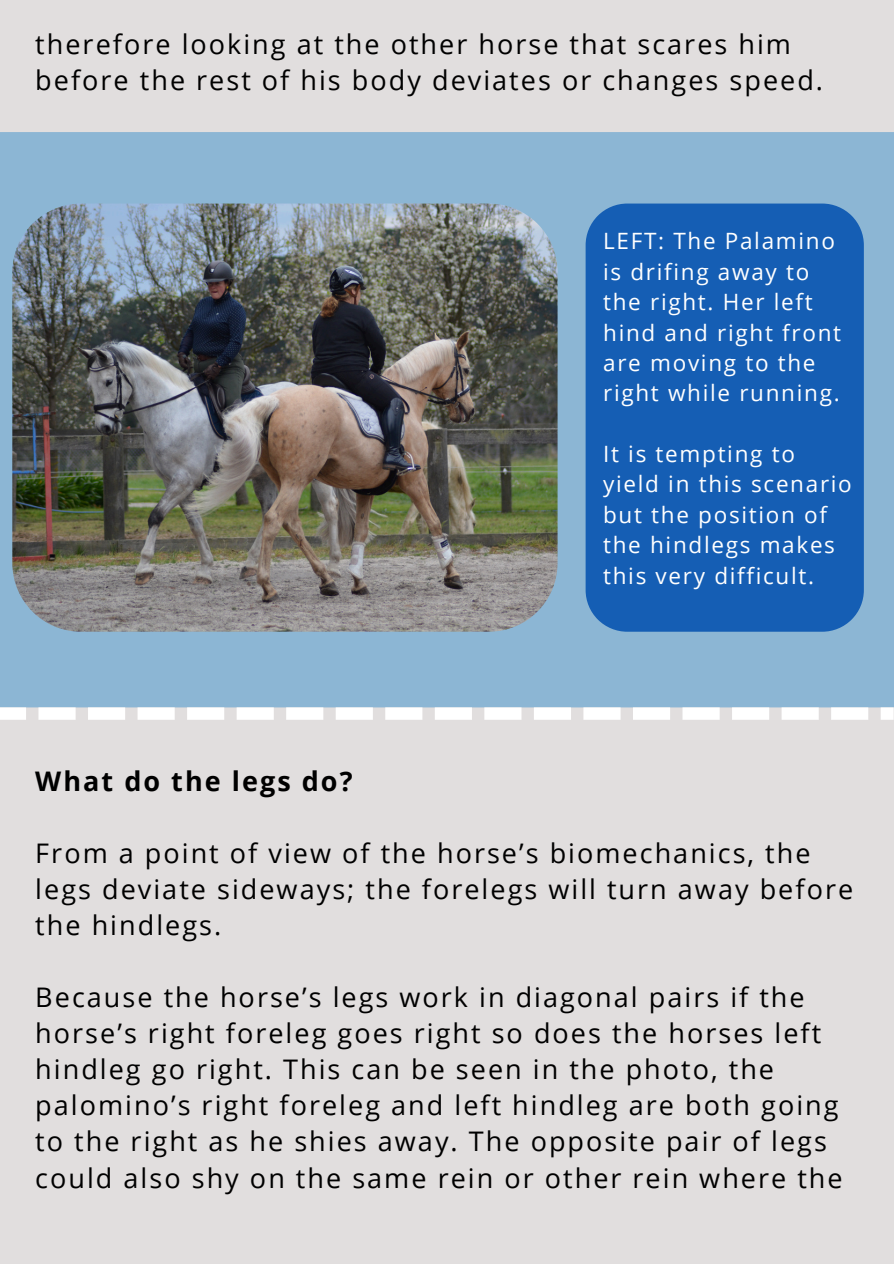
<style>
.page{position:relative;width:894px;height:1264px;background:#fff}
.page>*{position:absolute;margin:0;border:0;box-sizing:border-box;transform-origin:0 0}
.t1{font:27px/36px "Open Sans";letter-spacing:.075em;color:#000}
.t2{font:700 27px "Open Sans";letter-spacing:.075em;color:#000}
.t3{font:22.5px/30.3px "Open Sans";letter-spacing:.075em;color:#fff}
</style>
<div class="page">
<div style="left:0;top:0;width:893px;height:1263px;background:#e1dede"></div>
<div style="left:0;top:132px;width:893px;height:575px;background:#8cb6d4"></div>
<svg style="left:0;top:707px;width:893px;height:12px"></svg>
<div style="left:585px;top:203px;width:278px;height:428px;background:#155eb4"></div>
<img style="left:12px;top:203px;width:545px;height:428px">
<p class="t1" style="left:35px;top:26px;width:789px">therefore looking at the other horse that scares him before the rest of his body deviates or changes speed.</p>
<p class="t2" style="left:35px;top:762px;width:318px">What do the legs do?</p>
<h2 class="t3" style="left:603px;top:225px;width:239px">LEFT: The Palamino is drifing away to the right. Her left hind and right front are moving to the right while running.</h2>
<h2 class="t3" style="left:603px;top:438px;width:250px">It is tempting to yield in this scenario but the position of the hindlegs makes this very difficult.</h2>
<p class="t1" style="left:35px;top:834px;width:819px">From a point of view of the horse’s biomechanics, the legs deviate sideways; the forelegs will turn away before the hindlegs.</p>
<h1 class="t1" style="left:35px;top:978px;width:808px">Because the horse’s legs work in diagonal pairs if the horse’s right foreleg goes right so does the horses left hindleg go right. This can be seen in the photo, the palomino’s right foreleg and left hindleg are both going to the right as he shies away. The opposite pair of legs could also shy on the same rein or other rein where the</h1>
</div>
